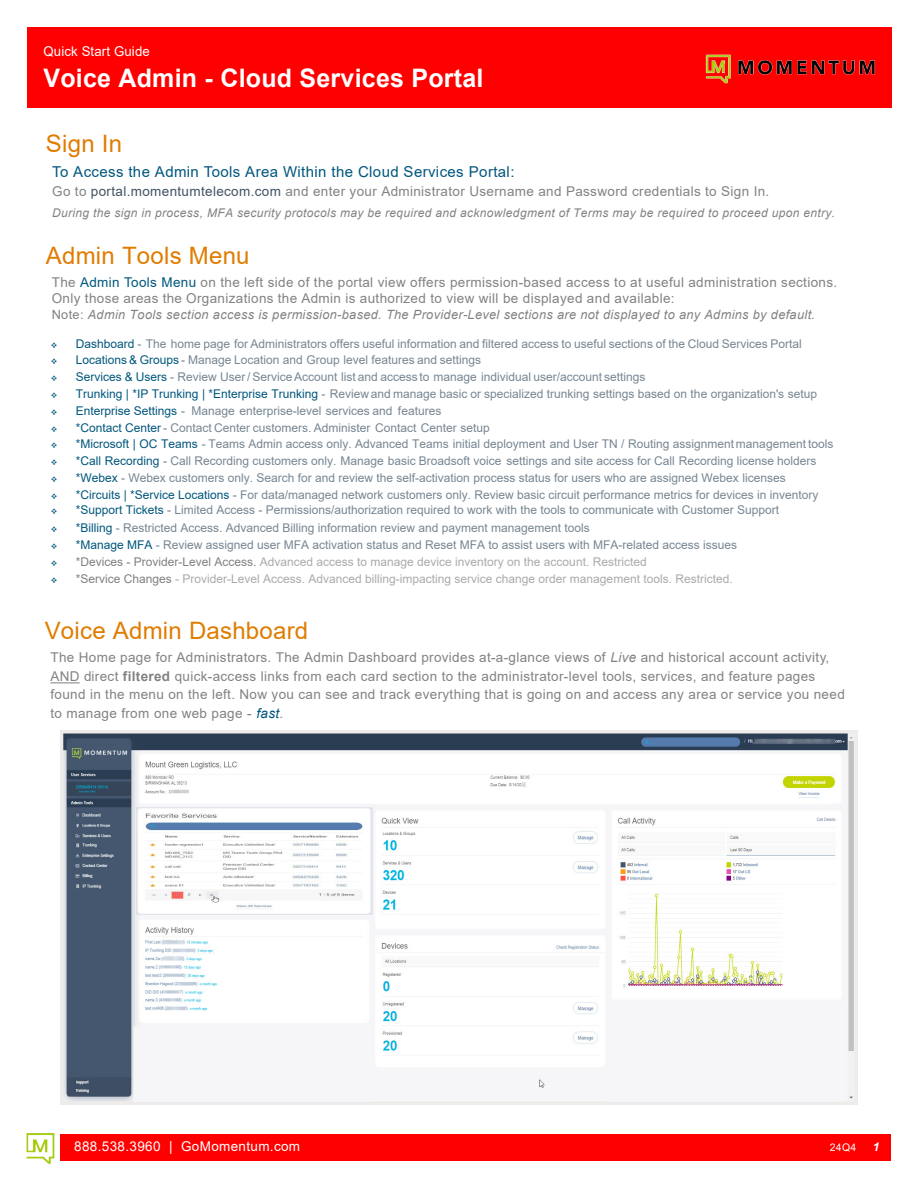
<style>
.page{position:relative;width:918px;height:1188px;background:#fff}
.page>*{position:absolute;margin:0;border:0;box-sizing:border-box;transform-origin:0 0}
.t1{font:700 25.5px "Arial";letter-spacing:.01em;color:#fff}
.t2{font:24px "Arial";letter-spacing:.01em;color:#e07c00}
.t3{font:15px "Arial";letter-spacing:.025em;color:#00577d}
.t4{font:13.5px/18.5px "Arial";letter-spacing:.025em;color:#818282}
.t5{font:13.5px "Arial";letter-spacing:.025em;color:#fff}
.t6{font:italic 12.75px "Arial";letter-spacing:.025em;color:#818282}
.t7{font:12px "Arial";color:#778692}
.t8{font:12px "Arial";color:#778692}
.t9{font:12px "Arial";color:#aaa}
.t10{font:italic 12px "Arial";letter-spacing:.03em;color:#818282}
.t11{font:italic 700 12px "Arial";color:#fff}
.t12{font:10.5px "Arial";color:#fff}
.s1{color:#415364}
.s2{color:#00577d}
.s3{font-style:inherit}
.s4{font-style:normal}
.s5{color:#00587d}
.s6{color:#808080}
.s7{font-style:italic}
.s8{font-weight:700}
.s9{font-style:italic;color:#00577d}
</style>
<div class="page">
<div style="left:61px;top:1134px;width:830px;height:27px;background:#f00"></div>
<img style="left:60px;top:731px;width:797px;height:374px">
<div style="left:27px;top:27px;width:864px;height:81px;background:#f00"></div>
<img style="left:137px;top:808px;width:235px;height:107px">
<img style="left:706px;top:55px;width:169px;height:28px">
<img style="left:26px;top:1133px;width:29px;height:31px">
<hr style="left:50px;top:683px;width:30px;height:1px;background:#818282">
<img style="left:68px;top:747px;width:63px;height:14px">
<p class="t5" style="left:43px;top:42px;width:108px">Quick Start Guide</p>
<h1 class="t1" style="left:43px;top:60px;width:442px">Voice Admin - Cloud Services Portal</h1>
<h2 class="t2" style="left:46px;top:127px;width:78px">Sign In</h2>
<p class="t3" style="left:52px;top:161px;width:464px">To Access the Admin Tools Area Within the Cloud Services Portal:</p>
<p class="t4" style="left:52px;top:182px;width:719px">Go to <span class="s1">portal.momentumtelecom.com</span> and enter your Administrator Username and Password credentials to Sign In.</p>
<p class="t10" style="left:52px;top:205px;width:785px">During the sign in process, MFA security protocols may be required and acknowledgment of Terms may be required to proceed upon entry.</p>
<h2 class="t2" style="left:46px;top:239px;width:205px">Admin Tools Menu</h2>
<p class="t4" style="left:52px;top:274px;width:787px;line-height:16.2px">The <span class="s2">Admin Tools Menu</span> on the left side of the portal view offers permission-based access to <span class="s3">at</span> useful administration sections<span class="s3">.<br>Only those</span> areas the Organizations the Admin is authorized to view <span class="s3">will be displayed and available</span>:</p>
<p class="t6" style="left:52px;top:306px;width:765px"><span class="s4">Note:</span> Admin Tools section access is permission-based. The Provider-Level sections are not displayed to any Admins by default.</p>
<p class="t8" style="left:51px;top:339px;width:753px"><span class="s2">❖ Dashboard</span> - The home page for Administrators offers useful information and filtered access to useful sections of the Cloud Services Portal</p>
<p class="t8" style="left:51px;top:356px;width:432px"><span class="s2">❖ Locations &amp; Groups</span> - <span class="s3">Manage</span> Location and Group level feature<span class="s3">s and settings</span></p>
<p class="t8" style="left:51px;top:373px;width:596px"><span class="s2">❖ Services &amp; Users</span> - <span class="s3">Review</span> User <span class="s3">/ Service</span> Account list and access to <span class="s3">manage</span> individual user<span class="s3">/account</span> settings</p>
<p class="t8" style="left:51px;top:389px;width:768px"><span class="s2">❖ Trunking | *IP Trunking | *Enterprise Trunking</span> - Review and manage basic or specialized trunking settings based on the organization's setup</p>
<p class="t8" style="left:51px;top:406px;width:392px"><span class="s2">❖ Enterprise Settings</span> - Manage enterprise-level services and features</p>
<p class="t8" style="left:51px;top:423px;width:441px"><span class="s2">❖ *Contact Center</span> - Contact Center customers. Administer Contact Center setup</p>
<p class="t8" style="left:51px;top:440px;width:784px"><span class="s2">❖ *Microsoft</span> <span class="s2">| OC</span> <span class="s2">Teams</span> - <span class="s3">T</span>eams Admin <span class="s3">access only.</span> Advanced Teams <span class="s3">initial deployment and</span> User TN / Routing assignment management tools</p>
<p class="t7" style="left:51px;top:453px;width:767px"><span class="s2">❖</span> <span class="s2">*Call Recording</span> <span class="s3">-</span> Call Recording customers only. <span class="s3">Manage basic</span> Broadsoft <span class="s3">voice settings</span> and site access <span class="s3">for Call Recording license</span> holders</p>
<p class="t7" style="left:51px;top:470px;width:736px"><span class="s2">❖ *Webex</span> - Webex customers only. Search for and review the self-activation process status for users who are assigned Webex licenses</p>
<p class="t7" style="left:51px;top:486px;width:769px"><span class="s2">❖</span> <span class="s2">*Circuits</span> <span class="s2">| *Service Locations</span> <span class="s3">-</span> For data/managed network customers only. Review basic circuit performance metrics for devices in inventory</p>
<p class="t7" style="left:51px;top:502px;width:730px"><span class="s2">❖</span> <span class="s5">*Support Tickets</span> - Limited Access - Permissions/authorization required to work with the tools to communicate with Customer Support</p>
<p class="t7" style="left:51px;top:520px;width:541px"><span class="s2">❖ *Billing</span> - Restricted Access. Advanced Billing information review and payment management tools</p>
<p class="t7" style="left:51px;top:537px;width:688px"><span class="s2">❖ *Manage MFA</span> - Review assigned user MFA activation status and Reset MFA to assist users with MFA-related access issues</p>
<p class="t9" style="left:51px;top:554px;width:597px"><span class="s2">❖</span> <span class="s6">*Devices - Provider-Level Access.</span> Advanced access to manage device inventory on the account. Restricted</p>
<p class="t9" style="left:51px;top:570px;width:683px"><span class="s2">❖</span> <span class="s6">*Service Changes</span> - Provider-Level Access. Advanced billing-impacting service change order management tools. Restricted.</p>
<h2 class="t2" style="left:45px;top:614px;width:265px">Voice Admin Dashboard</h2>
<p class="t4" style="left:50px;top:648px;width:796px">The Home page for Administrators. The Admin Dashboard provides at-a-glance views of <span class="s7">Live</span> and historical account activity, AND direct <span class="s8">filtered</span> quick-access links from each card section to the administrator-level tools, services, and feature <span class="s3">page</span>s found in the menu on the left. Now you can see <span class="s3">and track</span> everything that is going on and access any area or service you need to manage from one <span class="s3">web</span> page - <span class="s9">fast</span>.</p>
<p class="t5" style="left:74px;top:1137px;width:227px">888.538.3960 | <span class="s3">GoM</span>omentum.com</p>
<p class="t12" style="left:830px;top:1141px;width:28px">24Q4</p>
<p class="t11" style="left:873px;top:1139px;width:8px">1</p>
</div>
